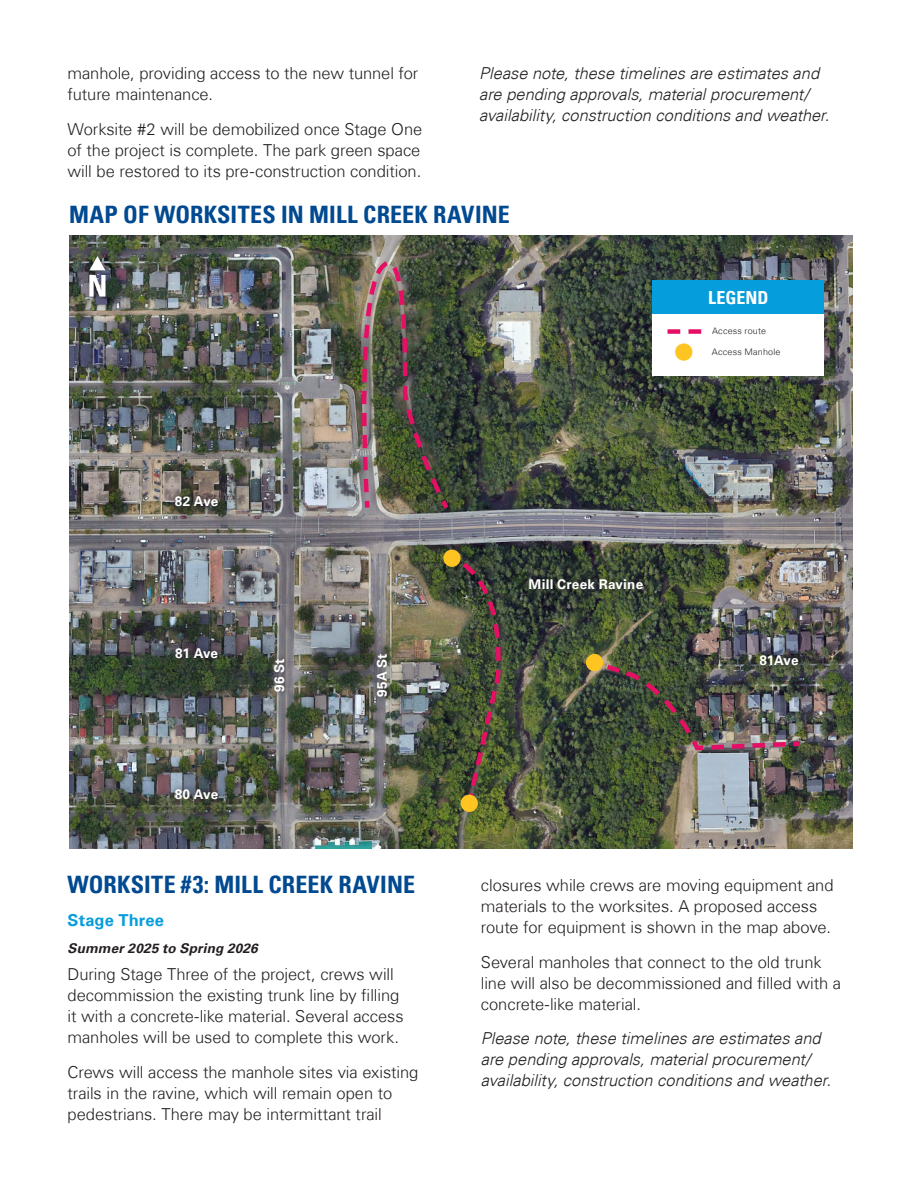
<style>
.page{position:relative;width:918px;height:1188px;background:#fff}
.page>*{position:absolute;margin:0;border:0;box-sizing:border-box;transform-origin:0 0}
.Body_Title{font:24px "Univers LTCYR 67 Bold Cond";letter-spacing:.005em;color:#014990}
.Body_Copy{font:18px "Univers LTCYR 67 Bold Cond";letter-spacing:.005em;color:#fff}
.Body_Copy-2{font:300 16.5px/21px "Univers Com 45";letter-spacing:-.005em;color:#231f20}
.Body_Copy-3{font:italic 300 16.5px/21px "Univers Com 45";letter-spacing:-.005em;color:#231f20}
.Body_Title-2{font:700 16.5px "Univers Com 65";letter-spacing:.01em;color:#069ddc}
.Body_Sub-Title{font:700 13.5px "Univers Com 65";letter-spacing:.015em;color:#fff}
.Body_Sub-Title-2{font:italic 700 13.5px "Univers Com 65";letter-spacing:.015em;color:#231f20}
.Body_Copy-4{font:300 9px "Univers Com 45";letter-spacing:.02em;color:#231f20}
</style>
<div class="page">
<img style="left:69px;top:236px;width:783px;height:613px">
<svg style="left:89px;top:256px;width:16px;height:41px"></svg>
<img style="left:445px;top:553px;width:58px;height:252px">
<div style="left:652px;top:302px;width:172px;height:74px;background:#fff"></div>
<div style="left:652px;top:280px;width:172px;height:33px;background:#069ddc"></div>
<svg style="left:668px;top:329px;width:33px;height:5px"></svg>
<div style="left:675px;top:343px;width:17px;height:18px;background:#fec422;border-radius:50%"></div>
<div style="left:369px;top:647px;width:25px;height:57px;background:#231f20;opacity:.75"></div>
<div style="left:168px;top:782px;width:57px;height:24px;background:#231f20;opacity:.75"></div>
<div style="left:168px;top:490px;width:57px;height:24px;background:#231f20;opacity:.75"></div>
<div style="left:267px;top:652px;width:25px;height:47px;background:#231f20;opacity:.75"></div>
<div style="left:168px;top:641px;width:57px;height:24px;background:#231f20;opacity:.75"></div>
<div style="left:522px;top:571px;width:128px;height:25px;background:#231f20;opacity:.75"></div>
<div style="left:443px;top:550px;width:18px;height:17px;background:#fec422;border-radius:50%"></div>
<div style="left:461px;top:795px;width:17px;height:17px;background:#fec422;border-radius:50%"></div>
<img style="left:589px;top:657px;width:215px;height:96px">
<div style="left:586px;top:654px;width:17px;height:17px;background:#fec422;border-radius:50%"></div>
<div style="left:752px;top:649px;width:53px;height:24px;background:#231f20;opacity:.75"></div>
<img style="left:360px;top:258px;width:92px;height:256px">
<p class="Body_Copy-2" style="left:68px;top:63px;width:352px">manhole, providing access to the new tunnel for future maintenance.</p>
<p class="Body_Copy-2" style="left:68px;top:119px;width:356px;text-align:justify">Worksite #2 will be demobilized once Stage One of the project is complete. The park green space will be restored to its pre-construction condition.</p>
<p class="Body_Copy-3" style="left:479px;top:63px;width:352px">Please note, these timelines are estimates and are pending approvals, material procurement/ availability, construction conditions and weather.</p>
<p class="Body_Title" style="left:69px;top:200px;width:442px">MAP OF WORKSITES IN MILL CREEK RAVINE</p>
<p class="Body_Sub-Title" style="left:175px;top:494px;width:45px">82 Ave</p>
<p class="Body_Sub-Title" style="left:175px;top:645px;width:45px">81 Ave</p>
<p class="Body_Sub-Title" style="left:175px;top:786px;width:45px">80 Ave</p>
<p class="Body_Sub-Title" style="left:271px;top:692px;width:35px;rotate:-90deg">96 St</p>
<p class="Body_Sub-Title" style="left:374px;top:697px;width:45px;rotate:-90deg">95A St</p>
<p class="Body_Sub-Title" style="left:529px;top:576px;width:116px">Mill Creek Ravine</p>
<p class="Body_Copy" style="left:708px;top:286px;width:62px">LEGEND</p>
<p class="Body_Copy-4" style="left:712px;top:325px;width:56px">Access route</p>
<p class="Body_Copy-4" style="left:712px;top:347px;width:70px">Access Manhole</p>
<p class="Body_Sub-Title" style="left:759px;top:653px;width:41px">81Ave</p>
<p class="Body_Title" style="left:68px;top:870px;width:349px">WORKSITE #3: MILL CREEK RAVINE</p>
<p class="Body_Title-2" style="left:68px;top:911px;width:98px">Stage Three</p>
<p class="Body_Sub-Title-2" style="left:68px;top:940px;width:192px">Summer 2025 to Spring 2026</p>
<p class="Body_Copy-2" style="left:68px;top:964px;width:338px">During Stage Three of the project, crews will decommission the existing trunk line by filling it with a concrete-like material. Several access manholes will be used to complete this work.</p>
<p class="Body_Copy-2" style="left:68px;top:1062px;width:352px">Crews will access the manhole sites via existing trails in the ravine, which will remain open to pedestrians. There may be intermittant trail</p>
<p class="Body_Copy-2" style="left:481px;top:875px;width:354px">closures while crews are moving equipment and materials to the worksites. A proposed access route for equipment is shown in the map above.</p>
<p class="Body_Copy-2" style="left:481px;top:951px;width:362px">Several manholes that connect to the old trunk line will also be decommissioned and filled with a concrete-like material.</p>
<p class="Body_Copy-3" style="left:481px;top:1028px;width:352px">Please note, these timelines are estimates and are pending approvals, material procurement/ availability, construction conditions and weather.</p>
</div>
